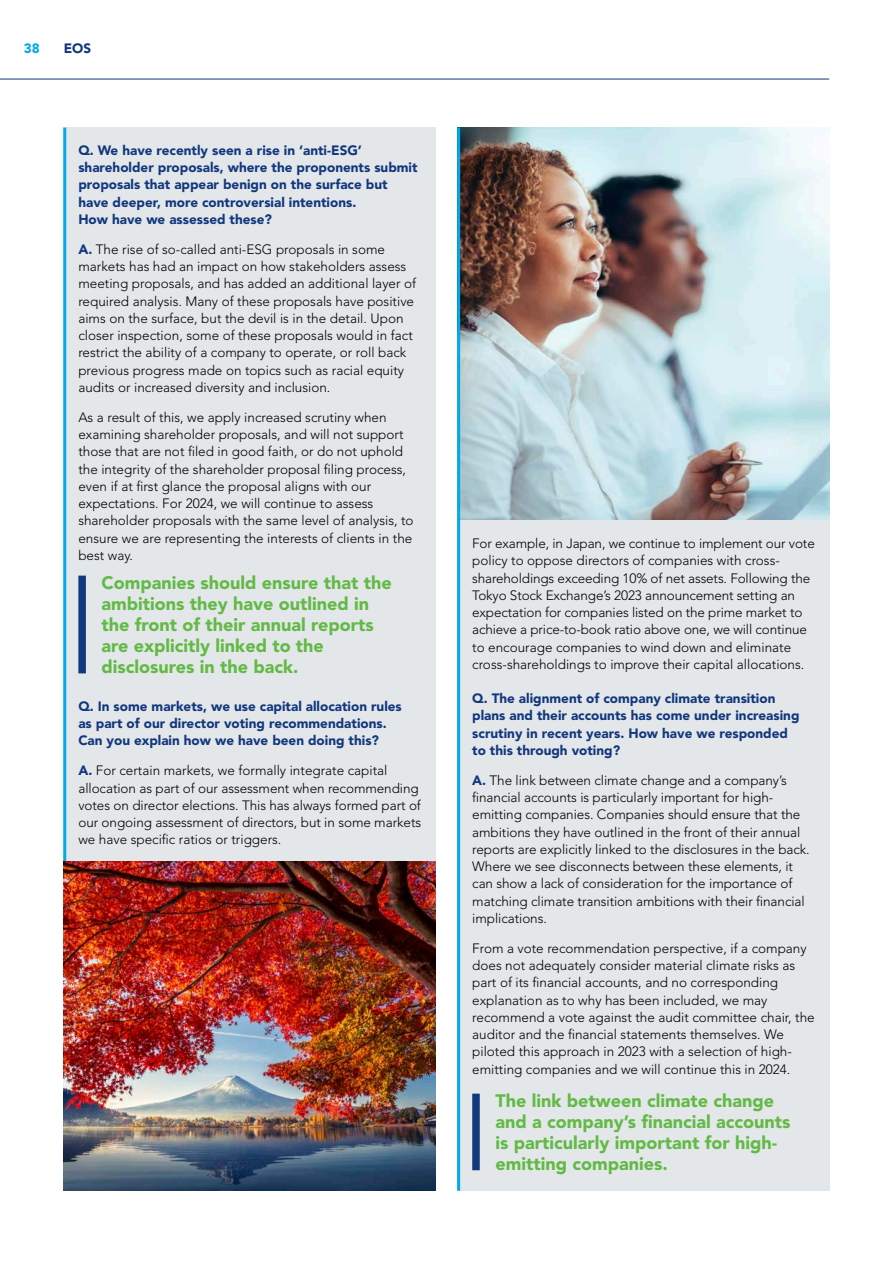
<style>
.page{position:relative;width:893px;height:1263px;background:#fff}
.page>*{position:absolute;margin:0;border:0;box-sizing:border-box;transform-origin:0 0}
.Body_Text_Bliss{font:900 18px/21px "Avenir LT Std";color:#62ba45}
.Body_Text_FH{font:300 13.5px/17.2px "Avenir LT Std";color:#000}
.Intro_Para_FH{font:900 13.5px/17.2px "Avenir LT Std";color:#12377c}
.t1{font:900 13.5px "Avenir LT Std";color:#00aae7}
.s1{font-weight:900;color:#12377c}
</style>
<div class="page">
<div style="left:458px;top:128px;width:372px;height:1063px;background:#e3e7ea"></div>
<img style="left:460px;top:128px;width:369px;height:391px">
<div style="left:64px;top:128px;width:372px;height:1063px;background:#e3e7ea"></div>
<hr style="left:63px;top:128px;width:3px;height:1063px;background:#00aae7">
<div style="left:78px;top:576px;width:8px;height:97px;background:#12377c"></div>
<hr style="left:457px;top:128px;width:3px;height:1063px;background:#00aae7">
<img style="left:64px;top:862px;width:372px;height:329px">
<div style="left:472px;top:1094px;width:8px;height:76px;background:#12377c"></div>
<hr style="left:0;top:79px;width:829px;height:1px;background:#12377c">
<p class="t1" style="left:24px;top:40px;width:17px">38</p>
<p class="Intro_Para_FH" style="left:64px;top:39px;width:29px">EOS</p>
<p class="Intro_Para_FH" style="left:78px;top:141px;width:341px">Q. We have recently seen a rise in ‘anti-ESG’ shareholder proposals, where the proponents submit proposals that appear benign on the surface but have deeper, more controversial intentions.<br>How have we assessed these?</p>
<p class="Body_Text_FH" style="left:78px;top:241px;width:339px"><span class="s1">A.</span> The rise of so-called anti-ESG proposals in some markets has had an impact on how stakeholders assess meeting proposals, and has added an additional layer of required analysis. Many of these proposals have positive aims on the surface, but the devil is in the detail. Upon closer inspection, some of these proposals would in fact restrict the ability of a company to operate, or roll back previous progress made on topics such as racial equity audits or increased diversity and inclusion.</p>
<p class="Body_Text_FH" style="left:78px;top:409px;width:337px">As a result of this, we apply increased scrutiny when examining shareholder proposals, and will not support those that are not filed in good faith, or do not uphold the integrity of the shareholder proposal filing process, even if at first glance the proposal aligns with our expectations. For 2024, we will continue to assess shareholder proposals with the same level of analysis, to ensure we are representing the interests of clients in the best way.</p>
<p class="Body_Text_Bliss" style="left:102px;top:572px;width:292px">Companies should ensure that the ambitions they have outlined in the front of their annual reports are explicitly linked to the disclosures in the back.</p>
<p class="Intro_Para_FH" style="left:78px;top:697px;width:325px">Q. In some markets, we use capital allocation rules as part of our director voting recommendations.<br>Can you explain how we have been doing this?</p>
<p class="Body_Text_FH" style="left:78px;top:762px;width:344px"><span class="s1">A.</span> For certain markets, we formally integrate capital allocation as part of our assessment when recommending votes on director elections. This has always formed part of our ongoing assessment of directors, but in some markets we have specific ratios or triggers.</p>
<p class="Body_Text_FH" style="left:472px;top:535px;width:344px">For example, in Japan, we continue to implement our vote policy to oppose directors of companies with cross&shy;shareholdings exceeding 10% of net assets. Following the Tokyo Stock Exchange’s 2023 announcement setting an expectation for companies listed on the prime market to achieve a price-to-book ratio above one, we will continue to encourage companies to wind down and eliminate cross-shareholdings to improve their capital allocations.</p>
<p class="Intro_Para_FH" style="left:472px;top:690px;width:329px">Q. The alignment of company climate transition plans and their accounts has come under increasing scrutiny in recent years. How have we responded to this through voting?</p>
<p class="Body_Text_FH" style="left:472px;top:772px;width:339px"><span class="s1">A.</span> The link between climate change and a company’s financial accounts is particularly important for high&shy;emitting companies. Companies should ensure that the ambitions they have outlined in the front of their annual reports are explicitly linked to the disclosures in the back.<br>Where we see disconnects between these elements, it can show a lack of consideration for the importance of matching climate transition ambitions with their financial implications.</p>
<p class="Body_Text_FH" style="left:472px;top:940px;width:344px">From a vote recommendation perspective, if a company does not adequately consider material climate risks as part of its financial accounts, and no corresponding explanation as to why has been included, we may recommend a vote against the audit committee chair, the auditor and the financial statements themselves. We piloted this approach in 2023 with a selection of high&shy;emitting companies and we will continue this in 2024.</p>
<p class="Body_Text_Bliss" style="left:495px;top:1090px;width:297px">The link between climate change and a company’s financial accounts is particularly important for high&shy;emitting companies.</p>
</div>
